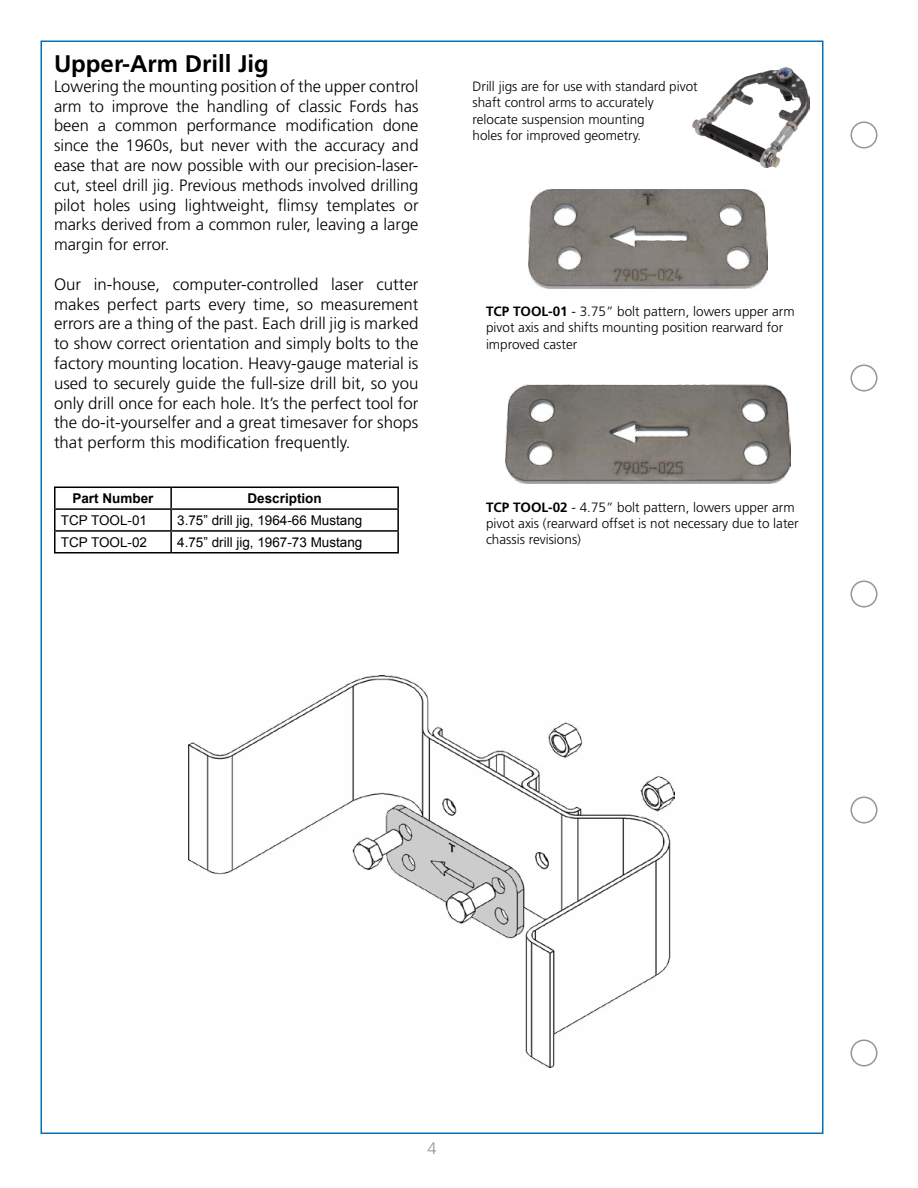
<style>
.page{position:relative;width:918px;height:1188px;background:#fff}
.page>*{position:absolute;margin:0;border:0;box-sizing:border-box;transform-origin:0 0}
.t1{font:700 24px "Frutiger LT Std";color:#000}
.t2{font:300 16.5px/19.8px "Frutiger LT Std";color:#000;text-align:justify}
.t3{font:300 16.5px "Frutiger LT Std";color:#939598}
.t4{font:300 13.5px/16.2px "Frutiger LT Std";color:#000}
.t5{font:13.5px "Arial";color:#000}
.t6{font:700 13.5px "Arial";color:#000}
.s1{font-weight:700}
</style>
<div class="page">
<div style="left:850px;top:1040px;width:28px;height:26px;border:2px solid #939598;border-radius:50%"></div>
<div style="left:850px;top:364px;width:28px;height:28px;border:2px solid #939598;border-radius:50%"></div>
<div style="left:850px;top:580px;width:28px;height:28px;border:2px solid #939598;border-radius:50%"></div>
<div style="left:850px;top:796px;width:28px;height:28px;border:2px solid #939598;border-radius:50%"></div>
<div style="left:850px;top:122px;width:28px;height:26px;border:2px solid #939598;border-radius:50%"></div>
<img style="left:528px;top:189px;width:240px;height:100px">
<img style="left:506px;top:385px;width:284px;height:99px">
<img style="left:693px;top:68px;width:117px;height:99px">
<hr style="left:54px;top:487px;width:117px;height:1px;background:#000">
<hr style="left:54px;top:488px;width:2px;height:20px;background:#000">
<hr style="left:171px;top:487px;width:228px;height:1px;background:#000">
<hr style="left:170px;top:488px;width:2px;height:20px;background:#000">
<hr style="left:397px;top:488px;width:2px;height:20px;background:#000">
<hr style="left:54px;top:508px;width:117px;height:2px;background:#000">
<hr style="left:54px;top:510px;width:2px;height:20px;background:#000">
<hr style="left:171px;top:508px;width:228px;height:2px;background:#000">
<hr style="left:170px;top:510px;width:2px;height:20px;background:#000">
<hr style="left:397px;top:510px;width:2px;height:20px;background:#000">
<hr style="left:54px;top:530px;width:117px;height:2px;background:#000">
<hr style="left:54px;top:532px;width:2px;height:20px;background:#000">
<hr style="left:171px;top:530px;width:228px;height:2px;background:#000">
<hr style="left:170px;top:532px;width:2px;height:20px;background:#000">
<hr style="left:397px;top:532px;width:2px;height:20px;background:#000">
<hr style="left:54px;top:552px;width:117px;height:2px;background:#000">
<hr style="left:171px;top:552px;width:228px;height:2px;background:#000">
<img style="left:189px;top:675px;width:486px;height:393px">
<h1 class="t1" style="left:54px;top:50px;width:216px">Upper-Arm Drill Jig</h1>
<p class="t2" style="left:54px;top:76px;width:366px">Lowering the mounting position of the upper control arm to improve the handling of classic Fords has been a common performance modification done since the 1960s, but never with the accuracy and ease that are now possible with our precision-laser&shy;cut, steel drill jig. Previous methods involved drilling pilot holes using lightweight, flimsy templates or marks derived from a common ruler, leaving a large margin for error.</p>
<p class="t2" style="left:54px;top:274px;width:366px">Our in-house, computer-controlled laser cutter makes perfect parts every time, so measurement errors are a thing of the past. Each drill jig is marked to show correct orientation and simply bolts to the factory mounting location. Heavy-gauge material is used to securely guide the full-size drill bit, so you only drill once for each hole. It’s the perfect tool for the do-it-yourselfer and a great timesaver for shops that perform this modification frequently.</p>
<p class="t6" style="left:72px;top:489px;width:83px">Part Number</p>
<p class="t6" style="left:248px;top:489px;width:76px">Description</p>
<p class="t5" style="left:61px;top:511px;width:88px">TCP TOOL-01</p>
<p class="t5" style="left:177px;top:511px;width:187px">3.75” drill jig, 1964-66 Mustang</p>
<p class="t5" style="left:61px;top:533px;width:88px">TCP TOOL-02</p>
<p class="t5" style="left:177px;top:533px;width:187px">4.75” drill jig, 1967-73 Mustang</p>
<p class="t4" style="left:472px;top:79px;width:227px">Drill jigs are for use with standard pivot shaft control arms to accurately relocate suspension mounting<br>holes for improved geometry.</p>
<p class="t4" style="left:486px;top:304px;width:310px"><span class="s1">TCP TOOL-01</span> - 3.75” bolt pattern, lowers upper arm pivot axis and shifts mounting position rearward for improved caster</p>
<p class="t4" style="left:486px;top:499px;width:314px"><span class="s1">TCP TOOL-02</span> - 4.75” bolt pattern, lowers upper arm pivot axis (rearward offset is not necessary due to later chassis revisions)</p>
<p class="t3" style="left:427px;top:1139px;width:11px">4</p>
</div>
